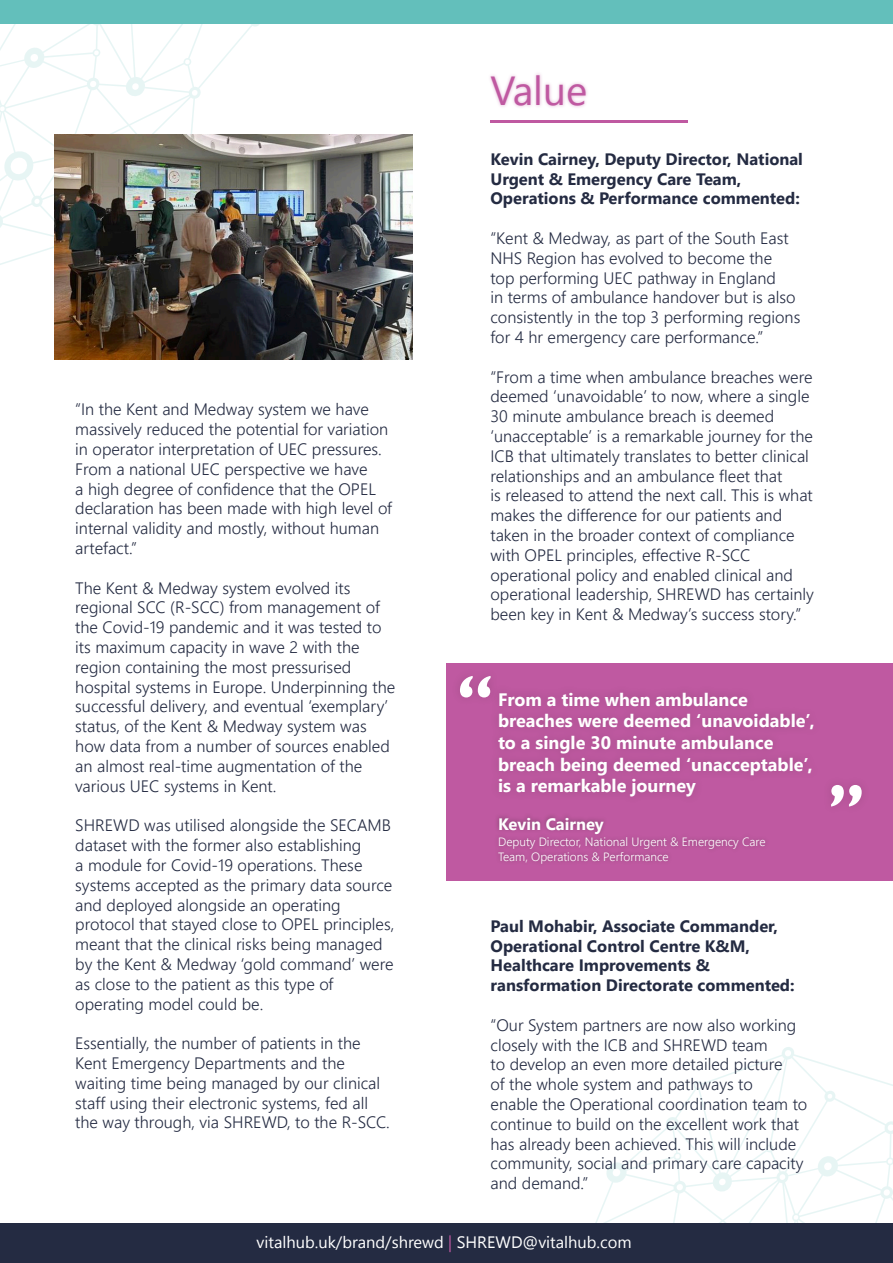
<style>
.page{position:relative;width:893px;height:1263px;background:#fff}
.page>*{position:absolute;margin:0;border:0;box-sizing:border-box;transform-origin:0 0}
.t1{font:40.5px "Nirmala UI";color:#bf59a1}
.t2{font:700 18px/21.6px "Nirmala UI";color:#fff}
.t3{font:300 16.5px/19.8px "Nirmala UI";color:#242b42}
.t4{font:700 16.5px/19.8px "Nirmala UI";color:#242b42}
.t5{font:16.5px "Nirmala UI";color:#fff}
.t6{font:700 16.5px "Nirmala UI";color:#fff}
.t7{font:300 12px/14.4px "Nirmala UI";color:#fff}
.s1{color:#bf59a1}
</style>
<div class="page">
<svg style="left:0;top:24px;width:260px;height:241px"></svg>
<svg style="left:580px;top:1047px;width:313px;height:177px"></svg>
<div style="left:0;top:0;width:893px;height:24px;background:#63bfbb"></div>
<div style="left:0;top:1224px;width:893px;height:39px;background:#242b42"></div>
<div style="left:446px;top:663px;width:447px;height:217px;background:#bf59a1"></div>
<svg style="left:831px;top:785px;width:31px;height:21px"></svg>
<svg style="left:460px;top:676px;width:31px;height:21px"></svg>
<div style="left:490px;top:683px;width:332px;height:122px;background:#ba579c"></div>
<div style="left:494px;top:812px;width:276px;height:56px;background:#231f20;opacity:.35"></div>
<div style="left:487px;top:71px;width:102px;height:38px;background:#bf59a1;opacity:.45"></div>
<hr style="left:490px;top:120px;width:198px;height:3px;background:#bf59a1">
<img style="left:54px;top:134px;width:358px;height:226px">
<p class="t3" style="left:75px;top:399px;width:318px">“In the Kent and Medway system we have massively reduced the potential for variation in operator interpretation of UEC pressures.<br>From a national UEC perspective we have<br>a high degree of confidence that the OPEL declaration has been made with high level of internal validity and mostly, without human artefact.”</p>
<p class="t3" style="left:75px;top:577px;width:322px">The Kent &amp; Medway system evolved its regional SCC (R-SCC) from management of the Covid-19 pandemic and it was tested to its maximum capacity in wave 2 with the region containing the most pressurised hospital systems in Europe. Underpinning the successful delivery, and eventual ‘exemplary’ status, of the Kent &amp; Medway system was how data from a number of sources enabled an almost real-time augmentation of the various UEC systems in Kent.</p>
<p class="t3" style="left:75px;top:814px;width:321px">SHREWD was utilised alongside the SECAMB dataset with the former also establishing<br>a module for Covid-19 operations. These systems accepted as the primary data source and deployed alongside an operating protocol that stayed close to OPEL principles, meant that the clinical risks being managed by the Kent &amp; Medway ‘gold command’ were as close to the patient as this type of operating model could be.</p>
<p class="t3" style="left:75px;top:1032px;width:316px">Essentially, the number of patients in the Kent Emergency Departments and the waiting time being managed by our clinical staff using their electronic systems, fed all the way through, via SHREWD, to the R-SCC.</p>
<h1 class="t1" style="left:490px;top:58px;width:98px">Value</h1>
<p class="t4" style="left:490px;top:148px;width:314px">Kevin Cairney, Deputy Director, National<br>Urgent &amp; Emergency Care Team,<br>Operations &amp; Performance commented:</p>
<p class="t3" style="left:490px;top:227px;width:311px">“Kent &amp; Medway, as part of the South East NHS Region has evolved to become the<br>top performing UEC pathway in England<br>in terms of ambulance handover but is also consistently in the top 3 performing regions for 4 hr emergency care performance.”</p>
<p class="t3" style="left:490px;top:366px;width:325px">“From a time when ambulance breaches were deemed ‘unavoidable’ to now, where a single 30 minute ambulance breach is deemed ‘unacceptable’ is a remarkable journey for the ICB that ultimately translates to better clinical relationships and an ambulance fleet that<br>is released to attend the next call. This is what makes the difference for our patients and taken in the broader context of compliance with OPEL principles, effective R-SCC operational policy and enabled clinical and operational leadership, SHREWD has certainly been key in Kent &amp; Medway’s success story.”</p>
<p class="t2" style="left:498px;top:687px;width:318px">From a time when ambulance breaches were deemed ‘unavoidable’, to a single 30 minute ambulance breach being deemed ‘unacceptable’, is a remarkable journey</p>
<p class="t6" style="left:498px;top:810px;width:107px">Kevin Cairney</p>
<p class="t7" style="left:498px;top:834px;width:269px">Deputy Director, National Urgent &amp; Emergency Care<br>Team, Operations &amp; Performance</p>
<p class="t4" style="left:491px;top:915px;width:306px">Paul Mohabir, Associate Commander, Operational Control Centre K&amp;M, Healthcare Improvements &amp; ransformation Directorate commented:</p>
<p class="t3" style="left:491px;top:1014px;width:318px">“Our System partners are now also working closely with the ICB and SHREWD team<br>to develop an even more detailed picture<br>of the whole system and pathways to<br>enable the Operational coordination team to continue to build on the excellent work that has already been achieved. This will include community, social and primary care capacity and demand.”</p>
<p class="t5" style="left:257px;top:1228px;width:377px">vitalhub.uk/brand/shrewd <span class="s1">|</span> SHREWD@vitalhub.com</p>
</div>
